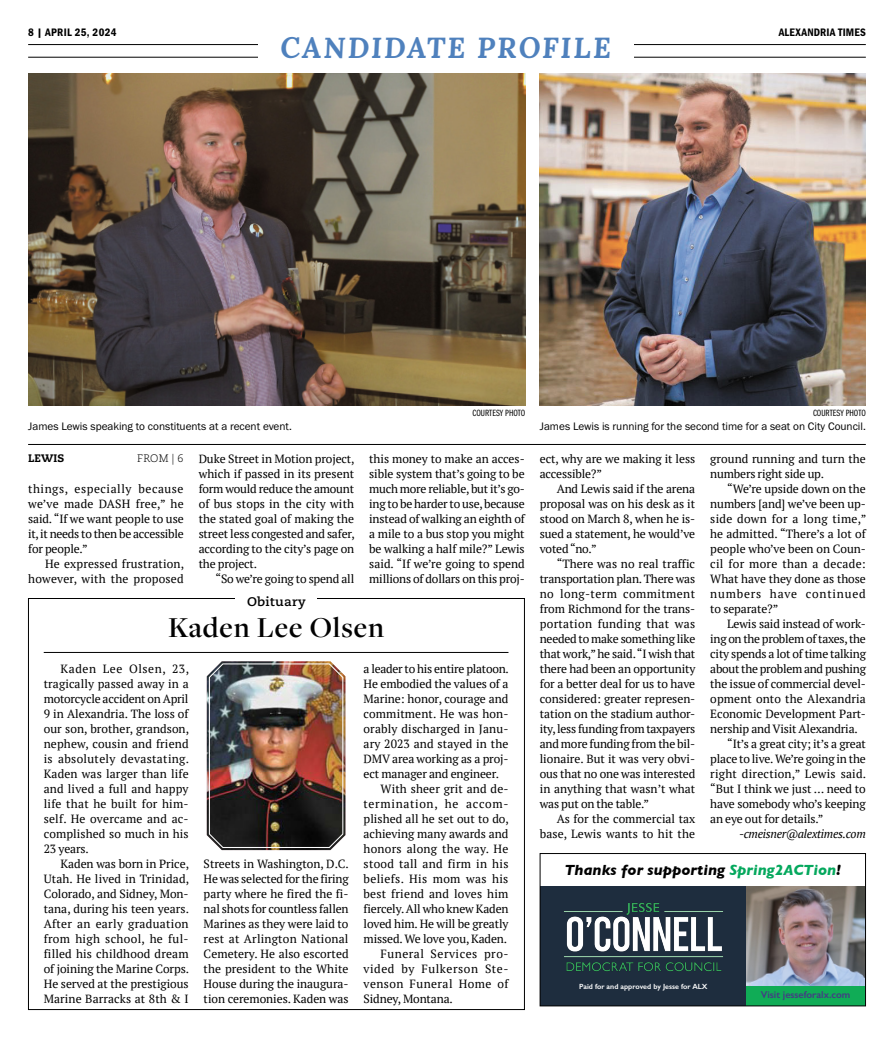
<style>
.page{position:relative;width:894px;height:1038px;background:#fff}
.page>*{position:absolute;margin:0;border:0;box-sizing:border-box;transform-origin:0 0}
.Headline{font:600 30px "Freight Disp Pro";letter-spacing:.03em;color:#020202}
.t1{font:italic 700 28.75px "Lora";letter-spacing:.07em;color:#4f81bd}
.t2{font:italic 700 15px "Gill Sans";color:#000}
.t3{font:700 12.5px "Caecilia LT Std";letter-spacing:.02em;color:#000;scale:1.05 1}
.Body_Copy__Serif__2{font:11.88px/15px "PT Serif";letter-spacing:-.005em;color:#000;text-align:justify}
.email_tag{font:italic 11.88px "PT Serif";letter-spacing:-.025em;color:#000}
.Captions{font:11.25px "Franklin Gothic URW Boo";color:#000}
.t4{font:11.25px "Franklin Gothic URW Con Dem";letter-spacing:.025em;color:#000}
.t5{font:300 10.88px "Caecilia LT Std";color:#000}
.t6{font:800 10.88px "Caecilia LT Std";letter-spacing:.01em;color:#000}
.t7{font:600 10px "Gill Sans";color:#443c84}
.Photo_Credits{font:9.38px "Franklin Gothic URW Com Boo";letter-spacing:.005em;color:#000}
.t8{font:600 7.5px "Gill Sans";color:#fff}
.s1{color:#05a85d}
</style>
<div class="page">
<hr style="left:28px;top:44px;width:837px;height:1px;background:#000">
<img style="left:28px;top:73px;width:497px;height:332px">
<hr style="left:28px;top:444px;width:837px;height:1px;background:#000">
<img style="left:539px;top:73px;width:326px;height:332px">
<hr style="left:28px;top:57px;width:837px;height:1px;background:#000">
<div style="left:258px;top:29px;width:375px;height:29px;background:#fff"></div>
<hr style="left:44px;top:652px;width:464px;height:1px;background:#000">
<img style="left:206px;top:661px;width:140px;height:190px">
<div style="left:209px;top:663px;width:134px;height:185px;border:1px solid #fff;border-radius:13px"></div>
<div style="left:745px;top:985px;width:119px;height:21px;background:#10ac56"></div>
<div style="left:540px;top:886px;width:205px;height:120px;background:#1e2d3e"></div>
<img style="left:564px;top:903px;width:159px;height:69px">
<img style="left:745px;top:886px;width:118px;height:99px">
<div style="left:539px;top:853px;width:326px;height:153px;border:1px solid #020202"></div>
<p class="t4" style="left:28px;top:24px;width:90px">8 | APRIL 25, 2024</p>
<p class="t4" style="left:778px;top:24px;width:89px">ALEXANDRIA TIMES</p>
<p class="t1" style="left:280px;top:27px;width:332px">CANDIDATE PROFILE</p>
<p class="Captions" style="left:28px;top:419px;width:265px">James Lewis speaking to constituents at a recent event.</p>
<p class="Photo_Credits" style="left:472px;top:407px;width:54px">COURTESY PHOTO</p>
<p class="Photo_Credits" style="left:812px;top:407px;width:54px">COURTESY PHOTO</p>
<p class="Captions" style="left:539px;top:419px;width:327px">James Lewis is running for the second time for a seat on City Council.</p>
<p class="Body_Copy__Serif__2" style="left:198px;top:451px;width:157px">Duke Street in Motion project, which if passed in its present form would reduce the amount of bus stops in the city with the stated goal of making the street less congested and safer, according to the city’s page on the project.</p>
<p class="Body_Copy__Serif__2" style="left:215px;top:571px;width:140px">“So we’re going to spend all</p>
<p class="Body_Copy__Serif__2" style="left:369px;top:451px;width:157px">this money to make an acces&shy;sible system that’s going to be much more reliable, but it’s go&shy;ing to be harder to use, because instead of walking an eighth of a mile to a bus stop you might be walking a half mile?” Lewis said. “If we’re going to spend millions of dollars on this proj-</p>
<p class="Body_Copy__Serif__2" style="left:539px;top:451px;width:157px">ect, why are we making it less accessible?”</p>
<p class="Body_Copy__Serif__2" style="left:710px;top:451px;width:157px">ground running and turn the numbers right side up.</p>
<p class="Body_Copy__Serif__2" style="left:710px;top:481px;width:157px;text-indent:17px">“We’re upside down on the numbers [and] we’ve been up&shy;side down for a long time,” he admitted. “There’s a lot of people who’ve been on Coun&shy;cil for more than a decade:<br>What have they done as those numbers have continued to separate?”</p>
<p class="Body_Copy__Serif__2" style="left:710px;top:616px;width:157px;text-indent:17px">Lewis said instead of work&shy;ing on the problem of taxes, the city spends a lot of time talking about the problem and pushing the issue of commercial devel&shy;opment onto the Alexandria Economic Development Part&shy;nership and Visit Alexandria.</p>
<p class="Body_Copy__Serif__2" style="left:710px;top:736px;width:157px;text-indent:17px">“It’s a great city; it’s a great place to live. We’re going in the right direction,” Lewis said. “But I think we just … need to have somebody who’s keeping an eye out for details.”</p>
<p class="email_tag" style="left:738px;top:826px;width:128px">-cmeisner@alextimes.com</p>
<p class="t6" style="left:28px;top:452px;width:38px">LEWIS</p>
<p class="t5" style="left:137px;top:453px;width:48px">FROM | 6</p>
<p class="Body_Copy__Serif__2" style="left:28px;top:481px;width:157px">things, especially because we’ve made DASH free,” he said. “If we want people to use it, it needs to then be accessible for people.”</p>
<p class="Body_Copy__Serif__2" style="left:28px;top:556px;width:157px;text-align:right">He expressed frustration, however, with the proposed</p>
<p class="Body_Copy__Serif__2" style="left:539px;top:481px;width:157px;text-indent:17px">And Lewis said if the arena proposal was on his desk as it stood on March 8, when he is&shy;sued a statement, he would’ve voted “no.”</p>
<p class="Body_Copy__Serif__2" style="left:539px;top:556px;width:157px;text-indent:17px">“There was no real traffic transportation plan. There was no long-term commitment from Richmond for the trans&shy;portation funding that was needed to make something like that work,” he said. “I wish that there had been an opportunity for a better deal for us to have considered: greater represen&shy;tation on the stadium author&shy;ity, less funding from taxpayers and more funding from the bil&shy;lionaire. But it was very obvi&shy;ous that no one was interested in anything that wasn’t what was put on the table.”</p>
<p class="Body_Copy__Serif__2" style="left:539px;top:811px;width:157px;text-align:right">As for the commercial tax base, Lewis wants to hit the</p>
<p class="t3" style="left:247px;top:594px;width:57px">Obituary</p>
<p class="Headline" style="left:168px;top:607px;width:217px">Kaden Lee Olsen</p>
<p class="Body_Copy__Serif__2" style="left:44px;top:661px;width:147px;text-indent:17px">Kaden Lee Olsen, 23, tragically passed away in a motorcycle accident on April 9 in Alexandria. The loss of our son, brother, grandson, nephew, cousin and friend is absolutely devastating.<br>Kaden was larger than life and lived a full and happy life that he built for him&shy;self. He overcame and ac&shy;complished so much in his 23 years.</p>
<p class="Body_Copy__Serif__2" style="left:44px;top:856px;width:147px;text-indent:17px">Kaden was born in Price, Utah. He lived in Trinidad, Colorado, and Sidney, Mon&shy;tana, during his teen years.<br>After an early graduation from high school, he ful&shy;filled his childhood dream of joining the Marine Corps.<br>He served at the prestigious Marine Barracks at 8th &amp; I</p>
<p class="Body_Copy__Serif__2" style="left:203px;top:856px;width:147px">Streets in Washington, D.C.<br>He was selected for the firing party where he fired the fi&shy;nal shots for countless fallen Marines as they were laid to rest at Arlington National Cemetery. He also escorted the president to the White House during the inaugura&shy;tion ceremonies. Kaden was</p>
<p class="Body_Copy__Serif__2" style="left:363px;top:661px;width:147px">a leader to his entire platoon.<br>He embodied the values of a Marine: honor, courage and commitment. He was hon&shy;orably discharged in Janu&shy;ary 2023 and stayed in the DMV area working as a proj&shy;ect manager and engineer.</p>
<p class="Body_Copy__Serif__2" style="left:363px;top:781px;width:147px;text-indent:17px">With sheer grit and de&shy;termination, he accom&shy;plished all he set out to do, achieving many awards and honors along the way. He stood tall and firm in his beliefs. His mom was his best friend and loves him fiercely. All who knew Kaden loved him. He will be greatly missed. We love you, Kaden.</p>
<p class="Body_Copy__Serif__2" style="left:363px;top:946px;width:146px;text-indent:17px">Funeral Services pro&shy;vided by Fulkerson Ste&shy;venson Funeral Home of Sidney, Montana.</p>
<p class="t2" style="left:564px;top:861px;width:278px">Thanks for supporting <span class="s1">Spring2ACTion</span>!</p>
<p class="t8" style="left:578px;top:982px;width:130px">Paid for and approved by Jesse for ALX</p>
<p class="t7" style="left:760px;top:989px;width:91px">Visit jesseforalx.com</p>
</div>
